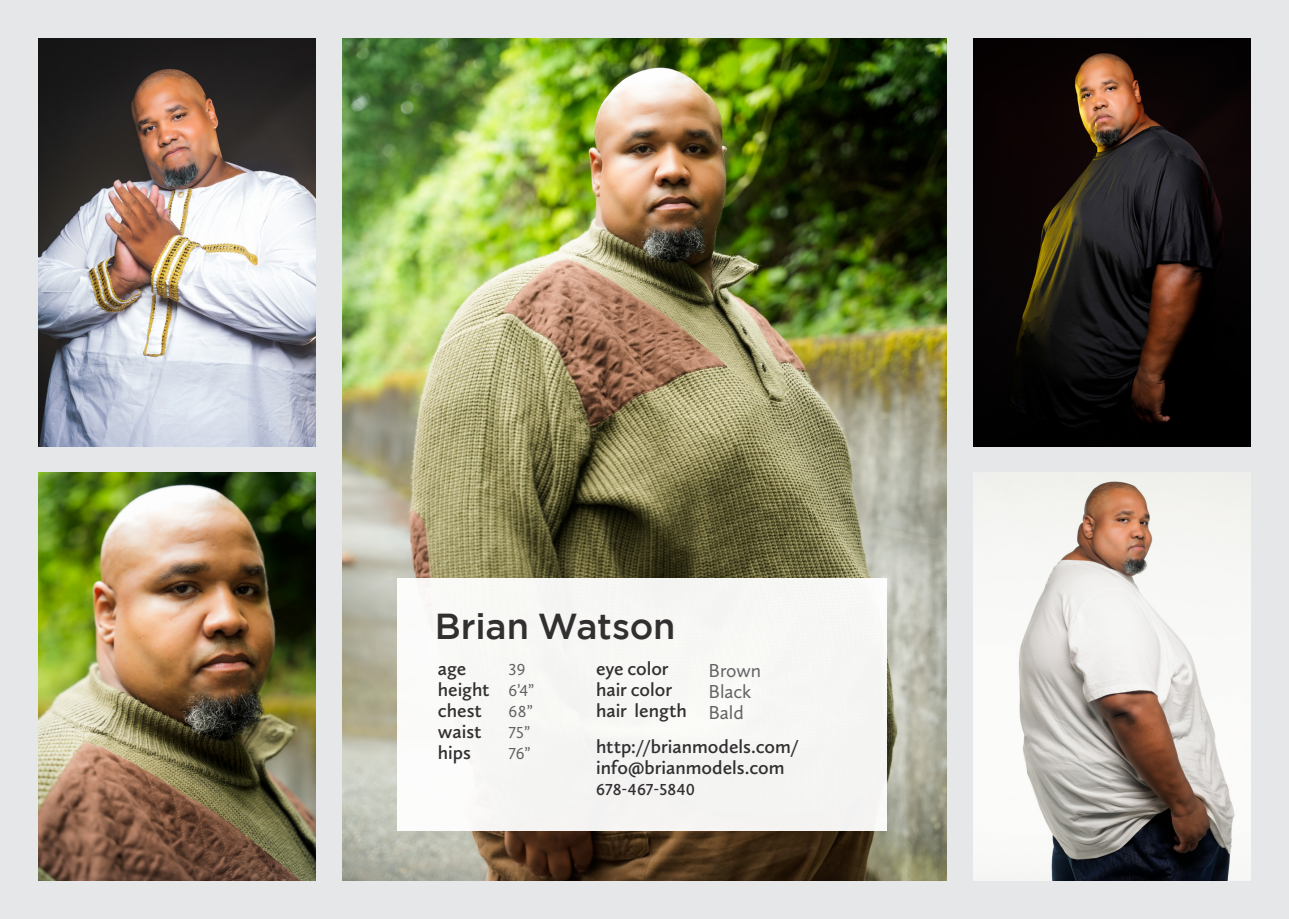
<style>
.page{position:relative;width:1289px;height:919px;background:#fff}
.page>*{position:absolute;margin:0;border:0;box-sizing:border-box;transform-origin:0 0}
.t1{font:500 36px "Gotham";color:#312f30}
.t2{font:600 19.5px/21px "Calluna Sans";letter-spacing:-.005em;color:#312f30}
.t3{font:19.5px/21px "Calluna Sans";letter-spacing:-.005em;color:#636366}
.t4{font:16.5px/21px "Calluna Sans";letter-spacing:.01em;color:#636366}
.t5{font:600 16.5px "Calluna Sans";letter-spacing:.015em;color:#312f30}
</style>
<div class="page">
<div style="left:0;top:0;width:1288px;height:918px;background:#e6e7e9"></div>
<img style="left:973px;top:38px;width:277px;height:408px">
<img style="left:973px;top:479px;width:277px;height:401px">
<img style="left:38px;top:38px;width:278px;height:408px">
<img style="left:38px;top:472px;width:278px;height:408px">
<img style="left:342px;top:38px;width:604px;height:842px">
<div style="left:397px;top:578px;width:490px;height:252px;background:#f7f6f4"></div>
<p class="t1" style="left:434px;top:606px;width:242px">Brian Watson</p>
<p class="t2" style="left:438px;top:657px;width:30px">age</p>
<p class="t2" style="left:438px;top:678px;width:53px">height</p>
<p class="t2" style="left:438px;top:699px;width:46px">chest waist</p>
<p class="t2" style="left:438px;top:741px;width:35px">hips</p>
<p class="t2" style="left:596px;top:657px;width:74px">eye color</p>
<p class="t2" style="left:596px;top:678px;width:78px">hair color</p>
<p class="t2" style="left:596px;top:699px;width:92px">hair length</p>
<p class="t4" style="left:508px;top:658px;width:27px">39<br>6’4”<br>68”</p>
<p class="t4" style="left:508px;top:721px;width:23px">75”<br>76”</p>
<p class="t3" style="left:708px;top:659px;width:54px">Brown<br>Black</p>
<p class="t3" style="left:708px;top:701px;width:37px">Bald</p>
<p class="t2" style="left:596px;top:735px;width:204px">http://brianmodels.com/</p>
<p class="t2" style="left:596px;top:756px;width:190px">info@brianmodels.com</p>
<p class="t5" style="left:596px;top:779px;width:100px">678-467-5840</p>
</div>
